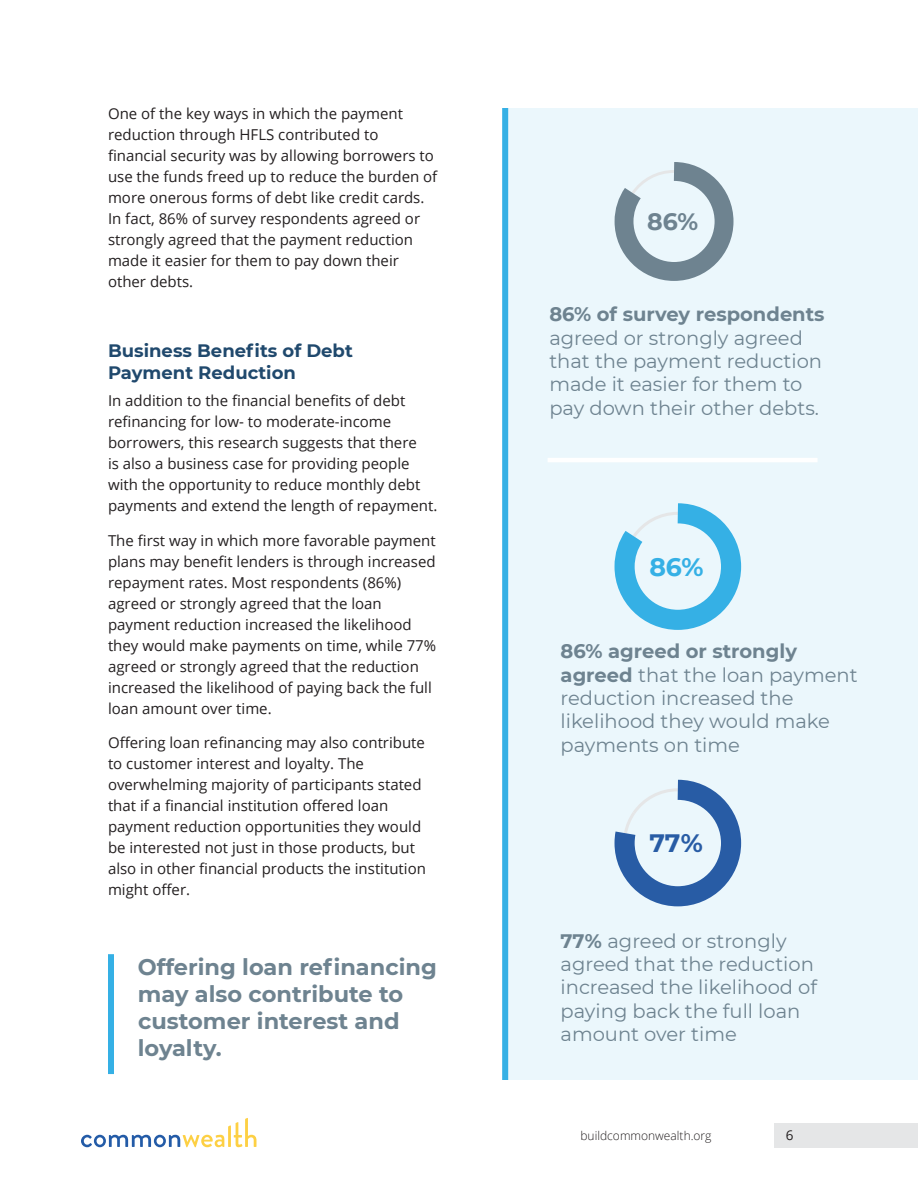
<style>
.page{position:relative;width:918px;height:1188px;background:#fff}
.page>*{position:absolute;margin:0;border:0;box-sizing:border-box;transform-origin:0 0}
.t1{font:700 25.2px "Montserrat";color:#35b0e5}
.t2{font:700 25.2px "Montserrat";color:#285ca5}
.t3{font:700 23.7px "Montserrat";color:#6e8390}
.t4{font:700 22.5px/27px "Montserrat";color:#6e8390}
.t5{font:19.5px/23.4px "Montserrat";color:#6e8390}
.t6{font:700 19.5px "Montserrat";color:#6e8390}
.t7{font:700 18px/21.6px "Montserrat";color:#20496d}
.t8{font:15px/21px "Open Sans";color:#231f20}
.t9{font:13.5px "Open Sans";color:#231f20}
.t10{font:300 12px "Open Sans";color:#231f20}
.s1{font-weight:700}
</style>
<div class="page">
<svg style="left:81px;top:1118px;width:175px;height:29px"></svg>
<div style="left:775px;top:1123px;width:143px;height:24px;background:#e5e6e7"></div>
<div style="left:502px;top:108px;width:416px;height:972px;background:#ebf7fc"></div>
<div style="left:502px;top:108px;width:6px;height:972px;background:#35b0e5"></div>
<svg style="left:614px;top:162px;width:120px;height:119px"></svg>
<hr style="left:548px;top:458px;width:270px;height:4px;background:#fff">
<svg style="left:614px;top:503px;width:128px;height:127px"></svg>
<svg style="left:614px;top:779px;width:128px;height:128px"></svg>
<div style="left:108px;top:954px;width:6px;height:120px;background:#35b0e5"></div>
<p class="t8" style="left:108px;top:103px;width:331px">One of the key ways in which the payment reduction through HFLS contributed to financial security was by allowing borrowers to use the funds freed up to reduce the burden of more onerous forms of debt like credit cards.<br>In fact, 86% of survey respondents agreed or strongly agreed that the payment reduction made it easier for them to pay down their other debts.</p>
<p class="t7" style="left:108px;top:339px;width:246px">Business Benefits of Debt<br>Payment Reduction</p>
<p class="t8" style="left:108px;top:390px;width:331px">In addition to the financial benefits of debt refinancing for low- to moderate-income borrowers, this research suggests that there<br>is also a business case for providing people with the opportunity to reduce monthly debt payments and extend the length of repayment.</p>
<p class="t8" style="left:108px;top:530px;width:330px">The first way in which more favorable payment plans may benefit lenders is through increased repayment rates. Most respondents (86%) agreed or strongly agreed that the loan payment reduction increased the likelihood they would make payments on time, while 77% agreed or strongly agreed that the reduction increased the likelihood of paying back the full loan amount over time.</p>
<p class="t8" style="left:108px;top:732px;width:319px">Offering loan refinancing may also contribute to customer interest and loyalty. The overwhelming majority of participants stated that if a financial institution offered loan payment reduction opportunities they would be interested not just in those products, but also in other financial products the institution might offer.</p>
<h3 class="t4" style="left:138px;top:952px;width:301px">Offering loan refinancing may also contribute to customer interest and loyalty.</h3>
<h2 class="t3" style="left:647px;top:205px;width:52px">86%</h2>
<h3 class="t6" style="left:549px;top:300px;width:277px">86% of survey respondents</h3>
<h3 class="t5" style="left:549px;top:325px;width:274px">agreed or strongly agreed that the payment reduction made it easier for them to pay down their other debts.</h3>
<h1 class="t1" style="left:649px;top:549px;width:56px">86%</h1>
<h3 class="t5" style="left:561px;top:639px;width:299px"><span class="s1">86% agreed or strongly agreed</span> that the loan payment reduction increased the likelihood they would make payments on time</h3>
<h1 class="t2" style="left:649px;top:825px;width:55px">77%</h1>
<h3 class="t5" style="left:561px;top:928px;width:258px"><span class="s1">77%</span> agreed or strongly agreed that the reduction increased the likelihood of paying back the full loan amount over time</h3>
<p class="t10" style="left:580px;top:1127px;width:133px">buildcommonwealth.org</p>
<p class="t9" style="left:786px;top:1126px;width:9px">6</p>
</div>
